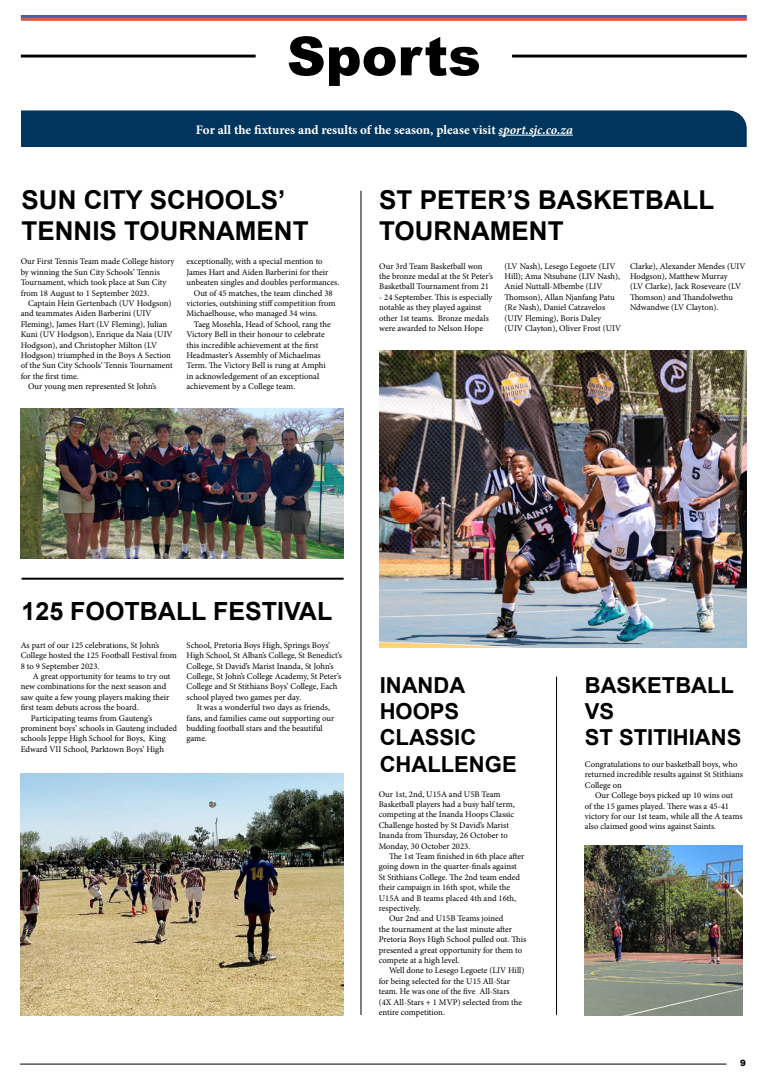
<style>
.page{position:relative;width:766px;height:1078px;background:#fff}
.page>*{position:absolute;margin:0;border:0;box-sizing:border-box;transform-origin:0 0}
.t1{font:900 53.8px "Arial";color:#000}
.t2{font:700 26px/31.2px "Arial";color:#000}
.t3{font:700 25px "Arial";color:#000}
.t4{font:700 22px/26.4px "Arial";color:#000}
.t5{font:700 13px "Minion Pro";color:#fff}
.t6{font:8.7px/10.4px "Minion Pro";color:#000}
.t7{font:900 8.7px "Arial";color:#000}
.s1{font-style:italic}
</style>
<div class="page">
<div style="left:21px;top:110px;width:725px;height:37px;background:#00365e"></div>
<img style="left:21px;top:408px;width:322px;height:150px">
<img style="left:21px;top:773px;width:322px;height:241px">
<img style="left:584px;top:845px;width:158px;height:169px">
<img style="left:379px;top:350px;width:367px;height:297px">
<hr style="left:360px;top:191px;width:1px;height:823px;background:#000">
<hr style="left:556px;top:676px;width:1px;height:338px;background:#000">
<hr style="left:21px;top:55px;width:234px;height:2px;background:#000">
<hr style="left:512px;top:55px;width:234px;height:2px;background:#000">
<hr style="left:21px;top:15px;width:725px;height:3px;background:#4f5b9e">
<hr style="left:21px;top:18px;width:725px;height:3px;background:#d95943">
<hr style="left:20px;top:1063px;width:706px;height:1px;background:#000">
<hr style="left:498px;top:135px;width:74px;height:1px;background:#fff">
<hr style="left:22px;top:577px;width:321px;height:2px;background:#000">
<h1 class="t1" style="left:287px;top:17px;width:195px">Sports</h1>
<h3 class="t5" style="left:196px;top:120px;width:378px">For all the fixtures and results of the season, please visit <span class="s1">sport.sjc.co.za</span></h3>
<h2 class="t2" style="left:22px;top:185px;width:288px">SUN CITY SCHOOLS’<br>TENNIS TOURNAMENT</h2>
<p class="t6" style="left:21px;top:256px;width:155px">Our First Tennis Team made College history by winning the Sun City Schools’ Tennis Tournament, which took place at Sun City from 18 August to 1 September 2023.</p>
<p class="t6" style="left:28px;top:298px;width:145px">Captain Hein Gertenbach (UV Hodgson)</p>
<p class="t6" style="left:21px;top:308px;width:132px">and teammates Aiden Barberini (UIV</p>
<p class="t6" style="left:21px;top:319px;width:148px">Fleming), James Hart (LV Fleming), Julian</p>
<p class="t6" style="left:21px;top:329px;width:153px">Kuni (UV Hodgson), Enrique da Naia (UIV</p>
<p class="t6" style="left:21px;top:339px;width:138px">Hodgson), and Christopher Milton (LV</p>
<p class="t6" style="left:21px;top:350px;width:152px">Hodgson) triumphed in the Boys A Section</p>
<p class="t6" style="left:21px;top:360px;width:153px">of the Sun City Schools’ Tennis Tournament</p>
<p class="t6" style="left:21px;top:371px;width:60px">for the first time.</p>
<p class="t6" style="left:28px;top:381px;width:130px">Our young men represented St John’s</p>
<p class="t6" style="left:186px;top:256px;width:138px">exceptionally, with a special mention to</p>
<p class="t6" style="left:186px;top:267px;width:143px">James Hart and Aiden Barberini for their</p>
<p class="t6" style="left:186px;top:277px;width:154px">unbeaten singles and doubles performances.</p>
<p class="t6" style="left:194px;top:287px;width:140px">Out of 45 matches, the team clinched 38</p>
<p class="t6" style="left:186px;top:298px;width:150px">victories, outshining stiff competition from</p>
<p class="t6" style="left:186px;top:308px;width:133px">Michaelhouse, who managed 34 wins.</p>
<p class="t6" style="left:194px;top:319px;width:138px">Taeg Mosehla, Head of School, rang the</p>
<p class="t6" style="left:186px;top:329px;width:140px">Victory Bell in their honour to celebrate</p>
<p class="t6" style="left:186px;top:339px;width:133px">this incredible achievement at the first</p>
<p class="t6" style="left:186px;top:350px;width:136px">Headmaster’s Assembly of Michaelmas</p>
<p class="t6" style="left:186px;top:360px;width:141px">Term. The Victory Bell is rung at Amphi</p>
<p class="t6" style="left:186px;top:371px;width:134px">in acknowledgement of an exceptional</p>
<p class="t6" style="left:186px;top:381px;width:110px">achievement by a College team.</p>
<h2 class="t2" style="left:379px;top:185px;width:336px">ST PETER’S BASKETBALL<br>TOURNAMENT</h2>
<p class="t6" style="left:379px;top:260px;width:115px">Our 3rd Team Basketball won the bronze medal at the St Peter’s<br>Basketball Tournament from 21</p>
<p class="t6" style="left:379px;top:292px;width:115px">- 24 September. This is especially notable as they played against other 1st teams. Bronze medals were awarded to Nelson Hope</p>
<p class="t6" style="left:504px;top:260px;width:118px">(LV Nash), Lesego Legoete (LIV<br>Hill); Ama Ntsubane (LIV Nash),<br>Aniel Nuttall-Mbembe (LIV<br>Thomson), Allan Njanfang Patu (Re Nash), Daniel Catzavelos (UIV Fleming), Boris Daley (UIV Clayton), Oliver Frost (UIV</p>
<p class="t6" style="left:630px;top:260px;width:117px">Clarke), Alexander Mendes (UIV<br>Hodgson), Matthew Murray<br>(LV Clarke), Jack Roseveare (LV<br>Thomson) and Thandolwethu<br>Ndwandwe (LV Clayton).</p>
<h3 class="t3" style="left:22px;top:595px;width:312px">125 FOOTBALL FESTIVAL</h3>
<p class="t6" style="left:21px;top:639px;width:158px">As part of our 125 celebrations, St John’s<br>College hosted the 125 Football Festival from<br>8 to 9 September 2023.</p>
<p class="t6" style="left:33px;top:670px;width:139px">A great opportunity for teams to try out</p>
<p class="t6" style="left:21px;top:681px;width:147px">new combinations for the next season and</p>
<p class="t6" style="left:21px;top:691px;width:150px">saw quite a few young players making their</p>
<p class="t6" style="left:21px;top:702px;width:119px">first team debuts across the board.</p>
<p class="t6" style="left:31px;top:712px;width:123px">Participating teams from Gauteng’s</p>
<p class="t6" style="left:21px;top:722px;width:158px">prominent boys’ schools in Gauteng included</p>
<p class="t6" style="left:21px;top:733px;width:147px">schools Jeppe High School for Boys, King</p>
<p class="t6" style="left:21px;top:743px;width:145px">Edward VII School, Parktown Boys’ High</p>
<p class="t6" style="left:186px;top:639px;width:157px">School, Pretoria Boys High, Springs Boys’ High School, St Alban’s College, St Benedict’s College, St David’s Marist Inanda, St John’s College, St John’s College Academy, St Peter’s College and St Stithians Boys’ College, Each school played two games per day.</p>
<p class="t6" style="left:186px;top:702px;width:149px;text-indent:10px">It was a wonderful two days as friends, fans, and families came out supporting our budding football stars and the beautiful game.</p>
<h3 class="t4" style="left:379px;top:672px;width:138px">INANDA<br>HOOPS<br>CLASSIC<br>CHALLENGE</h3>
<h3 class="t4" style="left:584px;top:672px;width:158px">BASKETBALL<br>VS<br>ST STITIHIANS</h3>
<p class="t6" style="left:584px;top:758px;width:159px">Congratulations to our basketball boys, who returned incredible results against St Stithians<br>College on</p>
<p class="t6" style="left:584px;top:790px;width:159px;text-indent:10px">Our College boys picked up 10 wins out<br>of the 15 games played. There was a 45-41 victory for our 1st team, while all the A teams also claimed good wins against Saints.</p>
<p class="t6" style="left:378px;top:788px;width:138px">Our 1st, 2nd, U15A and U5B Team Basketball players had a busy half term, competing at the Inanda Hoops Classic Challenge hosted by St David’s Marist Inanda from Thursday, 26 October to Monday, 30 October 2023.</p>
<p class="t6" style="left:389px;top:850px;width:137px">The 1st Team finished in 6th place after</p>
<p class="t6" style="left:378px;top:861px;width:139px">going down in the quarter-finals against</p>
<p class="t6" style="left:378px;top:871px;width:143px">St Stithians College. The 2nd team ended</p>
<p class="t6" style="left:378px;top:882px;width:133px">their campaign in 16th spot, while the</p>
<p class="t6" style="left:378px;top:892px;width:139px">U15A and B teams placed 4th and 16th,</p>
<p class="t6" style="left:378px;top:902px;width:43px">respectively.</p>
<p class="t6" style="left:389px;top:913px;width:116px">Our 2nd and U15B Teams joined</p>
<p class="t6" style="left:378px;top:923px;width:135px">the tournament at the last minute after</p>
<p class="t6" style="left:378px;top:934px;width:149px">Pretoria Boys High School pulled out. This</p>
<p class="t6" style="left:378px;top:944px;width:145px">presented a great opportunity for them to</p>
<p class="t6" style="left:378px;top:954px;width:82px">compete at a high level.</p>
<p class="t6" style="left:389px;top:965px;width:137px">Well done to Lesego Legoete (LIV Hill)</p>
<p class="t6" style="left:378px;top:975px;width:133px">for being selected for the U15 All-Star</p>
<p class="t6" style="left:378px;top:986px;width:132px">team. He was one of the five All-Stars</p>
<p class="t6" style="left:378px;top:996px;width:145px">(4X All-Stars + 1 MVP) selected from the</p>
<p class="t6" style="left:378px;top:1006px;width:68px">entire competition.</p>
<p class="t7" style="left:740px;top:1056px;width:7px">9</p>
</div>
